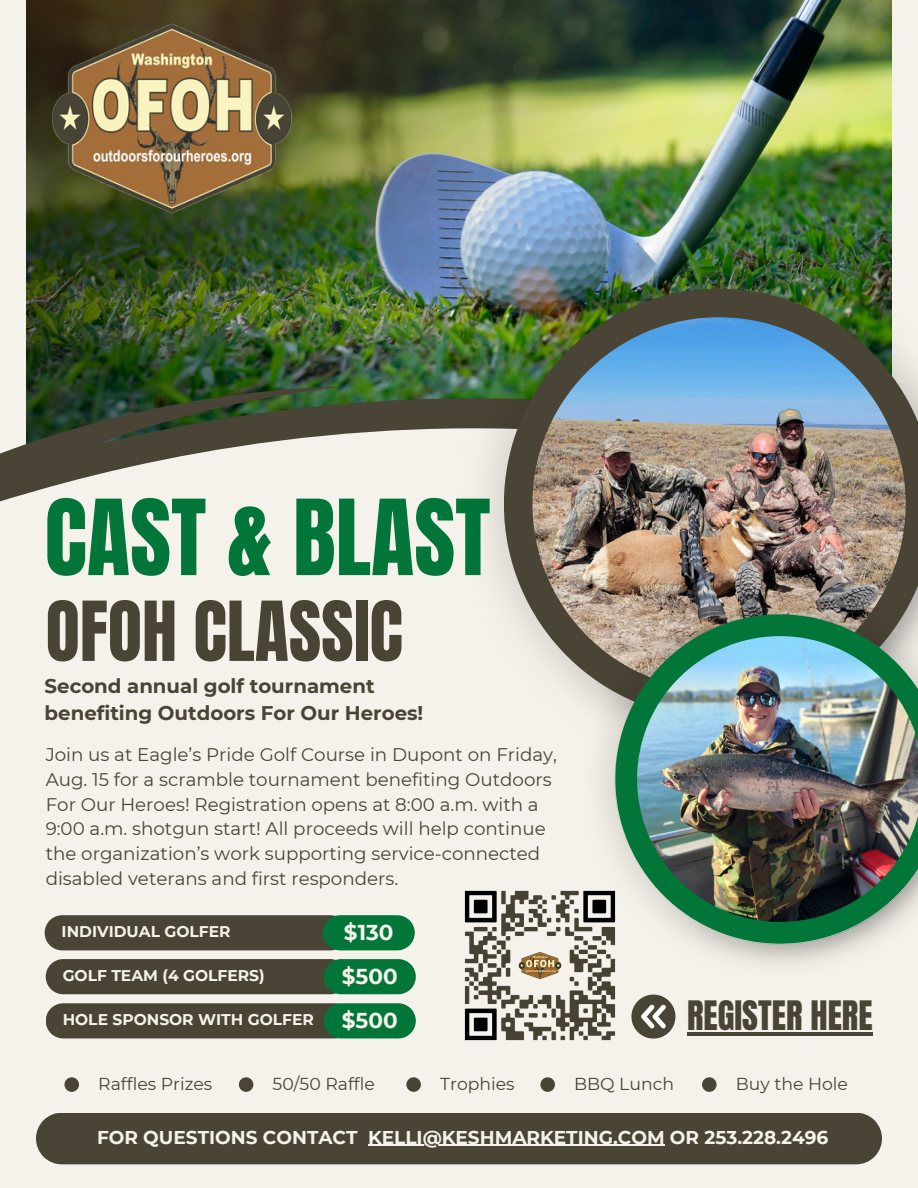
<style>
.page{position:relative;width:918px;height:1188px;background:#f5f2eb}
.page>*{position:absolute;margin:0;border:0;box-sizing:border-box;transform-origin:0 0}
.t1{font:89.1px "Anton";color:#027639}
.t2{font:70.2px "Anton";color:#494435}
.t3{font:34.5px "Anton";color:#494435}
.t4{font:700 21.45px "Montserrat";color:#f5f2eb}
.t5{font:700 19.8px/27px "Montserrat";color:#494435}
.t6{font:700 18.45px "Montserrat";color:#f5f2eb}
.t7{font:18.3px/24.8px "Montserrat";color:#494435}
.t8{font:17.25px "Montserrat";color:#494435}
.t9{font:700 15.45px "Montserrat";color:#f5f2eb}
</style>
<div class="page">
<img style="left:761px;top:0;width:130px;height:244px">
<img style="left:26px;top:0;width:735px;height:378px">
<img style="left:26px;top:378px;width:433px;height:30px">
<svg style="left:0;top:408px;width:459px;height:94px"></svg>
<div style="left:36px;top:1113px;width:846px;height:51px;background:#494435"></div>
<img style="left:459px;top:244px;width:433px;height:345px">
<img style="left:504px;top:289px;width:414px;height:405px">
<img style="left:532px;top:317px;width:374px;height:374px">
<img style="left:581px;top:580px;width:337px;height:384px">
<svg style="left:615px;top:614px;width:303px;height:330px"></svg>
<img style="left:637px;top:636px;width:281px;height:286px">
<img style="left:26px;top:0;width:298px;height:271px">
<svg style="left:632px;top:995px;width:43px;height:43px"></svg>
<svg style="left:45px;top:915px;width:370px;height:35px;background:#3d533a"></svg>
<svg style="left:46px;top:959px;width:370px;height:35px;background:#3c533a"></svg>
<svg style="left:46px;top:1003px;width:370px;height:35px;background:#3d543a"></svg>
<div style="left:64px;top:1077px;width:15px;height:15px;background:#494435;border-radius:50%"></div>
<div style="left:239px;top:1077px;width:14px;height:15px;background:#494435;border-radius:50%"></div>
<div style="left:406px;top:1077px;width:15px;height:15px;background:#494435;border-radius:50%"></div>
<div style="left:540px;top:1077px;width:15px;height:15px;background:#494435;border-radius:50%"></div>
<div style="left:702px;top:1077px;width:15px;height:15px;background:#494435;border-radius:50%"></div>
<img style="left:464px;top:876px;width:165px;height:165px">
<hr style="left:368px;top:1145px;width:297px;height:1px;background:#f5f2eb">
<hr style="left:687px;top:1033px;width:186px;height:3px;background:#494435">
<p class="t1" style="left:45px;top:474px;width:447px">CAST &amp; BLAST</p>
<p class="t2" style="left:46px;top:581px;width:359px">OFOH CLASSIC</p>
<p class="t5" style="left:45px;top:672px;width:380px">Second annual golf tournament benefiting Outdoors For Our Heroes!</p>
<h4 class="t7" style="left:46px;top:742px;width:513px">Join us at Eagle’s Pride Golf Course in Dupont on Friday, Aug. 15 for a scramble tournament benefiting Outdoors For Our Heroes! Registration opens at 8:00 a.m. with a 9:00 a.m. shotgun start! All proceeds will help continue the organization’s work supporting service-connected disabled veterans and first responders.</h4>
<p class="t9" style="left:62px;top:922px;width:170px">INDIVIDUAL GOLFER</p>
<p class="t4" style="left:344px;top:919px;width:51px">$130</p>
<h1 class="t9" style="left:63px;top:966px;width:204px">GOLF TEAM (4 GOLFERS)</h1>
<p class="t4" style="left:342px;top:963px;width:57px">$500</p>
<p class="t9" style="left:63px;top:1010px;width:253px">HOLE SPONSOR WITH GOLFER</p>
<h2 class="t4" style="left:342px;top:1007px;width:57px">$500</h2>
<p class="t3" style="left:687px;top:991px;width:187px">REGISTER HERE</p>
<p class="t8" style="left:98px;top:1073px;width:116px">Raffles Prizes</p>
<p class="t8" style="left:273px;top:1073px;width:104px">50/50 Raffle</p>
<h5 class="t8" style="left:440px;top:1073px;width:76px">Trophies</h5>
<p class="t8" style="left:574px;top:1073px;width:101px">BBQ Lunch</p>
<h4 class="t8" style="left:736px;top:1073px;width:114px">Buy the Hole</h4>
<p class="t6" style="left:97px;top:1126px;width:262px">FOR QUESTIONS CONTACT</p>
<h4 class="t6" style="left:368px;top:1126px;width:462px">KELLI@KESHMARKETING.COM OR 253.228.2496</h4>
</div>
